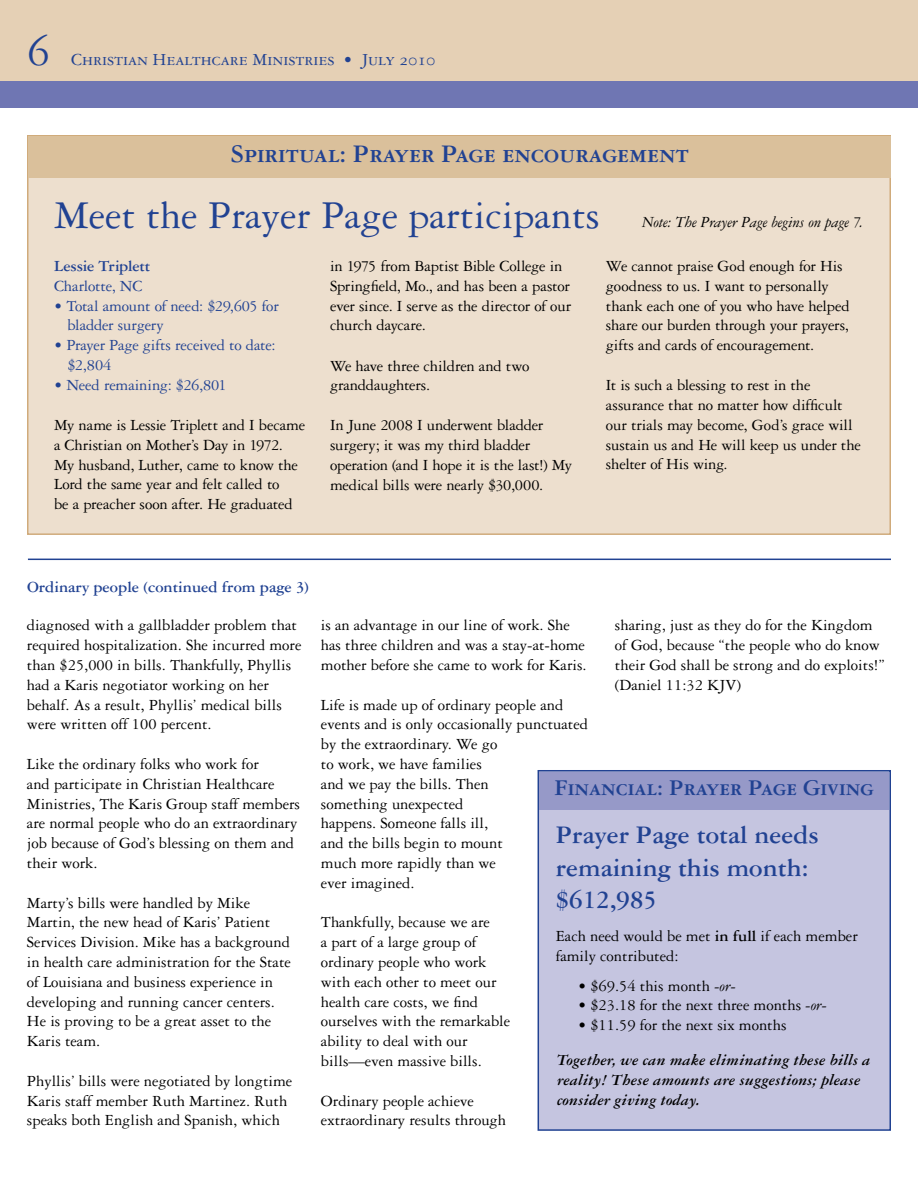
<style>
.page{position:relative;width:918px;height:1188px;background:#fff}
.page>*{position:absolute;margin:0;border:0;box-sizing:border-box;transform-origin:0 0}
.t1{font:45px "Garamond Three SC";color:#214292}
.t2{font:42px "Garamond Three";color:#214292}
.t3{font:700 27px/32.4px "Garamond Three";color:#214292}
.t4{font:27px "Garamond Three Bold SC";letter-spacing:-.005em;color:#214292}
.t5{font:24px "Garamond Three Bold SC";color:#214292}
.t6{font:18px "Garamond Three SC";color:#214292}
.t7{font:16.5px/19.8px "Garamond Three";color:#000}
.t8{font:16.5px/19.8px "Garamond Three";letter-spacing:-.015em;color:#214292}
.t9{font:italic 700 16.5px/19.8px "Garamond Three";color:#000}
.t10{font:700 16.5px "Garamond Three";color:#214292}
.t11{font:italic 16.5px "Garamond Three";letter-spacing:-.02em;color:#000}
.s1{font-weight:700}
.s2{font-style:italic}
</style>
<div class="page">
<div style="left:0;top:0;width:918px;height:88px;background:#e5d0b5"></div>
<div style="left:0;top:81px;width:918px;height:27px;background:#6f76b3"></div>
<div style="left:27px;top:135px;width:864px;height:400px;background:#eddfce;border:2px solid #d0ab7b"></div>
<div style="left:28px;top:137px;width:863px;height:41px;background:#dac09b"></div>
<div style="left:538px;top:770px;width:353px;height:361px;background:#c5c5e0;border:2px solid #214292"></div>
<div style="left:539px;top:772px;width:350px;height:38px;background:#9699c8"></div>
<hr style="left:28px;top:559px;width:863px;height:1px;background:#214292">
<h1 class="t1" style="left:27px;top:27px;width:24px">6</h1>
<p class="t6" style="left:71px;top:50px;width:366px">Christian Healthcare Ministries • July 2010</p>
<h3 class="t4" style="left:230px;top:139px;width:460px">Spiritual: Prayer Page encouragement</h3>
<h2 class="t2" style="left:54px;top:193px;width:547px">Meet the Prayer Page participants</h2>
<p class="t11" style="left:642px;top:213px;width:223px">Note: The Prayer Page begins on page 7.</p>
<p class="t10" style="left:54px;top:257px;width:98px">Lessie Triplett</p>
<p class="t8" style="left:54px;top:276px;width:90px">Charlotte, NC</p>
<p class="t8" style="left:68px;top:296px;width:213px;text-indent:-13px">• Total amount of need: $29,605 for bladder surgery</p>
<p class="t8" style="left:68px;top:335px;width:210px;text-indent:-13px">• Prayer Page gifts received to date: $2,804</p>
<p class="t8" style="left:54px;top:375px;width:174px">• Need remaining: $26,801</p>
<p class="t7" style="left:54px;top:415px;width:253px">My name is Lessie Triplett and I became a Christian on Mother’s Day in 1972.<br>My husband, Luther, came to know the Lord the same year and felt called to<br>be a preacher soon after. He graduated</p>
<p class="t7" style="left:330px;top:256px;width:243px">in 1975 from Baptist Bible College in Springfield, Mo., and has been a pastor ever since. I serve as the director of our church daycare.</p>
<p class="t7" style="left:330px;top:355px;width:201px">We have three children and two granddaughters.</p>
<p class="t7" style="left:330px;top:415px;width:244px">In June 2008 I underwent bladder surgery; it was my third bladder operation (and I hope it is the last!) My medical bills were nearly $30,000.</p>
<p class="t7" style="left:606px;top:256px;width:245px">We cannot praise God enough for His goodness to us. I want to personally thank each one of you who have helped share our burden through your prayers, gifts and cards of encouragement.</p>
<p class="t7" style="left:606px;top:375px;width:256px">It is such a blessing to rest in the assurance that no matter how difficult our trials may become, God’s grace will sustain us and He will keep us under the shelter of His wing.</p>
<p class="t10" style="left:27px;top:578px;width:283px">Ordinary people (continued from page 3)</p>
<p class="t7" style="left:27px;top:615px;width:276px">diagnosed with a gallbladder problem that required hospitalization. She incurred more than $25,000 in bills. Thankfully, Phyllis had a Karis negotiator working on her behalf. As a result, Phyllis’ medical bills were written off 100 percent.</p>
<p class="t7" style="left:27px;top:754px;width:275px">Like the ordinary folks who work for<br>and participate in Christian Healthcare Ministries, The Karis Group staff members are normal people who do an extraordinary job because of God’s blessing on them and their work.</p>
<p class="t7" style="left:27px;top:893px;width:265px">Marty’s bills were handled by Mike Martin, the new head of Karis’ Patient Services Division. Mike has a background in health care administration for the State of Louisiana and business experience in developing and running cancer centers.<br>He is proving to be a great asset to the Karis team.</p>
<p class="t7" style="left:27px;top:1071px;width:267px">Phyllis’ bills were negotiated by longtime<br>Karis staff member Ruth Martinez. Ruth speaks both English and Spanish, which</p>
<p class="t7" style="left:321px;top:615px;width:267px">is an advantage in our line of work. She has three children and was a stay-at-home mother before she came to work for Karis.</p>
<p class="t7" style="left:321px;top:695px;width:269px">Life is made up of ordinary people and events and is only occasionally punctuated by the extraordinary. We go<br>to work, we have families<br>and we pay the bills. Then<br>something unexpected<br>happens. Someone falls ill,<br>and the bills begin to mount<br>much more rapidly than we<br>ever imagined.</p>
<p class="t7" style="left:321px;top:912px;width:191px">Thankfully, because we are<br>a part of a large group of ordinary people who work with each other to meet our health care costs, we find ourselves with the remarkable ability to deal with our bills—even massive bills.</p>
<p class="t7" style="left:321px;top:1091px;width:187px">Ordinary people achieve extraordinary results through</p>
<p class="t7" style="left:615px;top:615px;width:271px">sharing, just as they do for the Kingdom of God, because “the people who do know their God shall be strong and do exploits!” (Daniel 11:32 KJV)</p>
<h3 class="t5" style="left:555px;top:774px;width:321px">Financial: Prayer Page Giving</h3>
<h3 class="t3" style="left:556px;top:819px;width:265px">Prayer Page total needs remaining this month: $612,985</h3>
<p class="t7" style="left:556px;top:926px;width:304px">Each need would be met <span class="s1">in full</span> if each member family contributed:</p>
<p class="t7" style="left:578px;top:976px;width:159px">• $69.54 this month <span class="s2">-or-</span></p>
<p class="t7" style="left:578px;top:995px;width:250px">• $23.18 for the next three months <span class="s2">-or-</span></p>
<p class="t7" style="left:578px;top:1015px;width:210px">• $11.59 for the next six months</p>
<p class="t9" style="left:557px;top:1050px;width:315px">Together, we can make eliminating these bills a reality! These amounts are suggestions; please consider giving today.</p>
</div>
